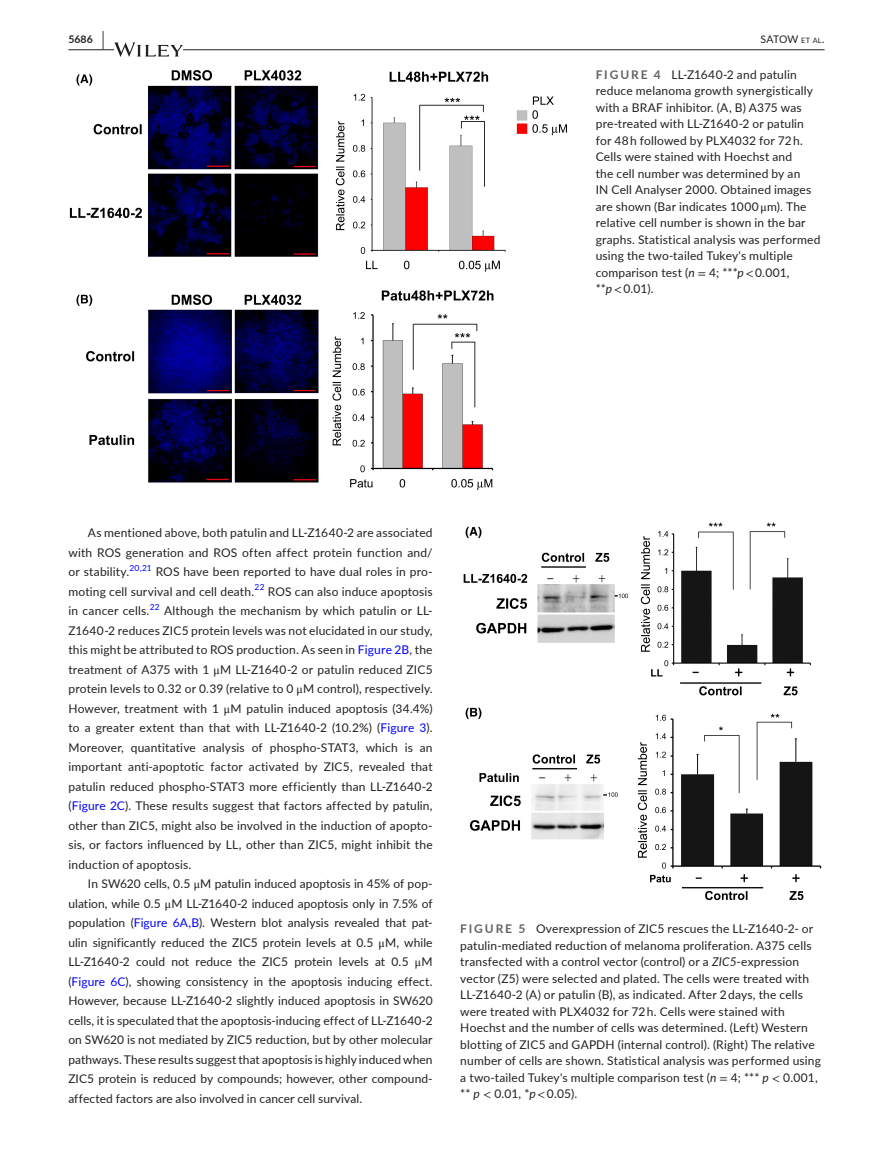
<style>
.page{position:relative;width:893px;height:1174px;background:#fff}
.page>*{position:absolute;margin:0;border:0;box-sizing:border-box;transform-origin:0 0}
.t1{font:12px/19.5px "Lato";letter-spacing:.015em;color:#231f20;text-align:justify}
.t2{font:10.5px "Lato";color:#231f20}
.t3{font:700 10.5px "Lato";color:#231f20}
.t4{font:8.4px "Lato";letter-spacing:.025em;color:#00f}
.s1{font-size:19.5px}
.s2{font-size:7.35px}
.s3{font-weight:700;color:#636366}
.s4{font-family:"STIX"}
.s5{font-style:italic}
.s6{color:#00f}
</style>
<div class="page">
<hr style="left:68px;top:49px;width:756px;height:1px;background:#231f20">
<svg style="left:114px;top:42px;width:69px;height:15px"></svg>
<img style="left:69px;top:70px;width:498px;height:420px">
<img style="left:463px;top:522px;width:359px;height:379px">
<p class="t3" style="left:68px;top:31px;width:37px">5686 <span class="s1">|</span></p>
<p class="t2" style="left:760px;top:31px;width:65px">SATOW <span class="s2">et al</span>.</p>
<p class="t1" style="left:596px;top:66px;width:226px;line-height:16.5px;text-align:left"><span class="s3">FIGURE 4</span> LL-Z1640-2 and patulin reduce melanoma growth synergistically with a BRAF inhibitor. (A, B) A375 was pre-treated with LL-Z1640-2 or patulin for 48 h followed by PLX4032 for 72 h.<br>Cells were stained with Hoechst and<br>the cell number was determined by an<br>IN Cell Analyser 2000. Obtained images are shown (Bar indicates 1000 <span class="s4">μ</span>m). The relative cell number is shown in the bar graphs. Statistical analysis was performed using the two-tailed Tukey's multiple comparison test (<span class="s5">n</span> <span class="s4">=</span> 4; ***<span class="s5">p</span><span class="s4">&lt;</span> 0.001,<br>**<span class="s5">p</span><span class="s4">&lt;</span> 0.01).</p>
<p class="t1" style="left:68px;top:522px;width:366px;text-indent:20px">As mentioned above, both patulin and LL-Z1640-2 are associated with ROS generation and ROS often affect protein function and/ or stability.</p>
<p class="t4" style="left:130px;top:562px;width:24px">20,21</p>
<p class="t1" style="left:68px;top:561px;width:366px;text-indent:87px">ROS have been reported to have dual roles in pro&shy;moting cell survival and cell death.</p>
<p class="t4" style="left:255px;top:581px;width:11px">22</p>
<p class="t1" style="left:268px;top:581px;width:166px">ROS can also induce apoptosis</p>
<p class="t1" style="left:68px;top:600px;width:82px">in cancer cells.</p>
<p class="t4" style="left:150px;top:601px;width:11px">22</p>
<p class="t1" style="left:68px;top:600px;width:366px;text-indent:96px">Although the mechanism by which patulin or LL-Z1640-2 reduces ZIC5 protein levels was not elucidated in our study, this might be attributed to ROS production. As seen in <span class="s6">Figure 2B</span>, the treatment of A375 with 1 <span class="s4">μ</span>M LL-Z1640-2 or patulin reduced ZIC5 protein levels to 0.32 or 0.39 (relative to 0 <span class="s4">μ</span>M control), respectively.<br>However, treatment with 1 <span class="s4">μ</span>M patulin induced apoptosis (34.4%) to a greater extent than that with LL-Z1640-2 (10.2%) (<span class="s6">Figure 3</span>).<br>Moreover, quantitative analysis of phospho-STAT3, which is an important anti-apoptotic factor activated by ZIC5, revealed that patulin reduced phospho-STAT3 more efficiently than LL-Z1640-2 (<span class="s6">Figure 2C</span>). These results suggest that factors affected by patulin, other than ZIC5, might also be involved in the induction of apopto&shy;sis, or factors influenced by LL, other than ZIC5, might inhibit the induction of apoptosis.</p>
<p class="t1" style="left:68px;top:873px;width:366px;text-indent:20px">In SW620 cells, 0.5 <span class="s4">μ</span>M patulin induced apoptosis in 45% of pop&shy;ulation, while 0.5 <span class="s4">μ</span>M LL-Z1640-2 induced apoptosis only in 7.5% of population (<span class="s6">Figure 6A,B</span>). Western blot analysis revealed that pat&shy;ulin significantly reduced the ZIC5 protein levels at 0.5 <span class="s4">μ</span>M, while LL-Z1640-2 could not reduce the ZIC5 protein levels at 0.5 <span class="s4">μ</span>M (<span class="s6">Figure 6C</span>), showing consistency in the apoptosis inducing effect.<br>However, because LL-Z1640-2 slightly induced apoptosis in SW620 cells, it is speculated that the apoptosis-inducing effect of LL-Z1640-2 on SW620 is not mediated by ZIC5 reduction, but by other molecular pathways. These results suggest that apoptosis is highly induced when ZIC5 protein is reduced by compounds; however, other compound&shy;affected factors are also involved in cancer cell survival.</p>
<p class="t1" style="left:460px;top:920px;width:362px;line-height:16.5px;text-align:left"><span class="s3">FIGURE 5</span> Overexpression of ZIC5 rescues the LL-Z1640-2- or patulin-mediated reduction of melanoma proliferation. A375 cells transfected with a control vector (control) or a <span class="s5">ZIC5</span>-expression vector (Z5) were selected and plated. The cells were treated with LL-Z1640-2 (A) or patulin (B), as indicated. After 2 days, the cells were treated with PLX4032 for 72 h. Cells were stained with Hoechst and the number of cells was determined. (Left) Western blotting of ZIC5 and GAPDH (internal control). (Right) The relative number of cells are shown. Statistical analysis was performed using a two-tailed Tukey's multiple comparison test (<span class="s5">n</span> <span class="s4">=</span> 4; *** <span class="s5">p</span> <span class="s4">&lt;</span> 0.001, ** <span class="s5">p</span> <span class="s4">&lt;</span> 0.01, *<span class="s5">p</span><span class="s4">&lt;</span> 0.05).</p>
</div>
